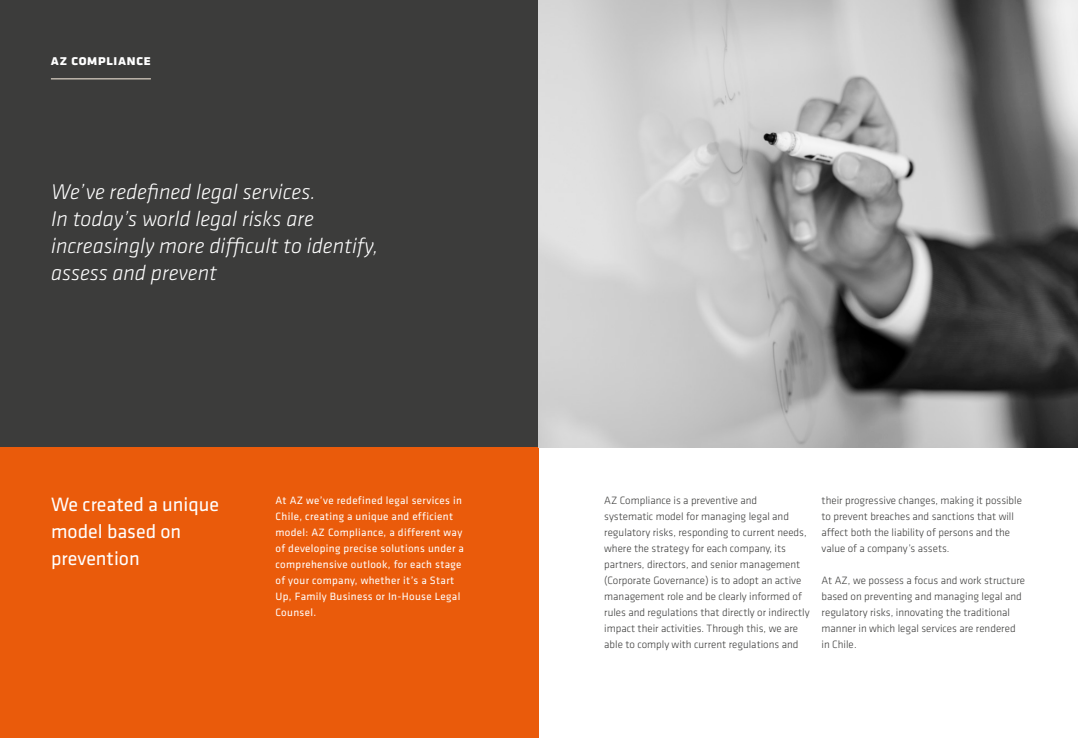
<style>
.page{position:relative;width:1078px;height:738px;background:#fff}
.page>*{position:absolute;margin:0;border:0;box-sizing:border-box;transform-origin:0 0}
.t1{font:italic 300 22px/27px "Klavika";color:#fff}
.t2{font:20px/27px "Klavika";color:#fff}
.t3{font:700 15px "Klavika";letter-spacing:.01em;color:#fff}
.t4{font:300 11px/16px "Klavika";color:#3c3c3b}
.t5{font:11px/16px "Klavika";letter-spacing:.03em;color:#fff}
</style>
<div class="page">
<div style="left:0;top:0;width:539px;height:446px;background:#3c3c3b"></div>
<div style="left:0;top:446px;width:539px;height:291px;background:#ea5b0b"></div>
<hr style="left:51px;top:78px;width:100px;height:1px;background:#fff2e2">
<img style="left:539px;top:0;width:538px;height:446px">
<h3 class="t3" style="left:51px;top:51px;width:101px">az compliance</h3>
<h1 class="t1" style="left:51px;top:178px;width:329px">We’ve redefined legal services.<br>In today’s world legal risks are increasingly more difficult to identify, assess and prevent</h1>
<h2 class="t2" style="left:51px;top:490px;width:170px">We created a unique model based on prevention</h2>
<p class="t5" style="left:275px;top:492px;width:190px">At AZ we’ve redefined legal services in Chile, creating a unique and efficient model: AZ Compliance, a different way of developing precise solutions under a comprehensive outlook, for each stage of your company, whether it’s a Start Up, Family Business or In-House Legal Counsel.</p>
<p class="t4" style="left:604px;top:492px;width:207px">AZ Compliance is a preventive and<br>systematic model for managing legal and regulatory risks, responding to current needs, where the strategy for each company, its partners, directors, and senior management (Corporate Governance) is to adopt an active management role and be clearly informed of rules and regulations that directly or indirectly impact their activities. Through this, we are able to comply with current regulations and</p>
<p class="t4" style="left:821px;top:492px;width:202px">their progressive changes, making it possible to prevent breaches and sanctions that will affect both the liability of persons and the value of a company’s assets.</p>
<p class="t4" style="left:821px;top:572px;width:205px">At AZ, we possess a focus and work structure based on preventing and managing legal and regulatory risks, innovating the traditional manner in which legal services are rendered in Chile.</p>
</div>
